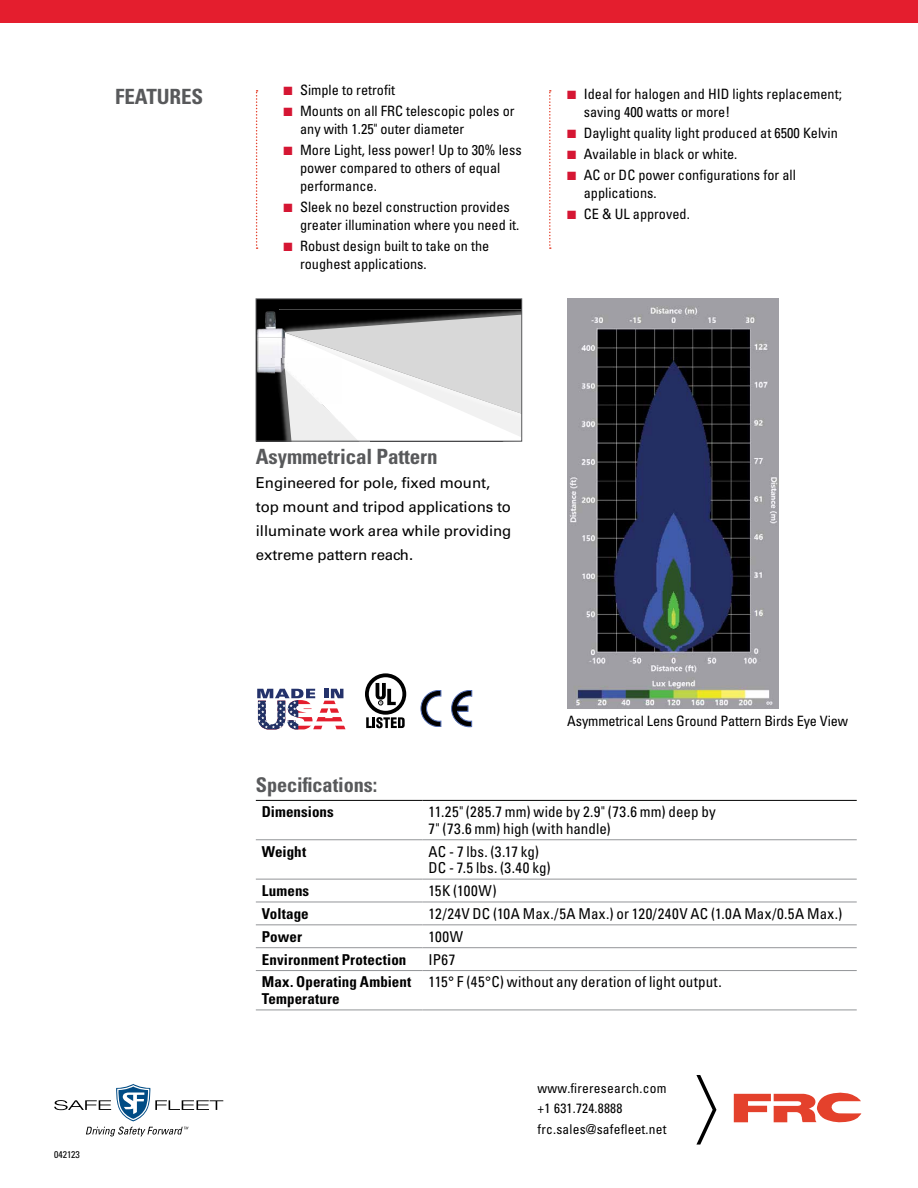
<style>
.page{position:relative;width:918px;height:1188px;background:#fff}
.page>*{position:absolute;margin:0;border:0;box-sizing:border-box;transform-origin:0 0}
.t1{font:700 condensed 21px "Univers LT Std";letter-spacing:-.005em;color:#58595b}
.t2{font:700 condensed 20.25px "Univers LT Std";letter-spacing:-.005em;color:#58595b}
.t3{font:condensed 15px/16.5px "Univers LT Std";letter-spacing:.01em;color:#000}
.t4{font:15px/24px "Univers LT Std";letter-spacing:-.005em;color:#000}
.t5{font:700 condensed 15px/16.5px "Univers LT Std";letter-spacing:.005em;color:#000}
.t6{font:condensed 14.25px/18px "Univers LT Std";color:#000}
.t7{font:condensed 13.5px/20.4px "Univers LT Std";letter-spacing:.015em;color:#000}
.t8{font:condensed 9.75px "Univers LT Pro";letter-spacing:-.005em;color:#000}
.s1{color:#d51633}
</style>
<div class="page">
<svg style="left:549px;top:90px;width:2px;height:159px"></svg>
<svg style="left:256px;top:90px;width:2px;height:159px"></svg>
<div style="left:0;top:0;width:918px;height:23px;background:#e41e2e"></div>
<svg style="left:365px;top:673px;width:41px;height:55px"></svg>
<svg style="left:452px;top:690px;width:20px;height:37px"></svg>
<svg style="left:421px;top:690px;width:20px;height:37px"></svg>
<svg style="left:257px;top:689px;width:89px;height:40px"></svg>
<div style="left:256px;top:299px;width:266px;height:142px;background:#000"></div>
<img style="left:489px;top:311px;width:31px;height:1px">
<img style="left:258px;top:312px;width:26px;height:62px">
<img style="left:276px;top:359px;width:8px;height:46px">
<img style="left:281px;top:405px;width:3px;height:29px">
<svg style="left:284px;top:312px;width:236px;height:127px;background:#d6d7d7"></svg>
<div style="left:256px;top:299px;width:266px;height:142px;border:1px solid #58595b"></div>
<hr style="left:256px;top:839px;width:167px;height:1px;background:#939598">
<hr style="left:423px;top:839px;width:434px;height:1px;background:#939598">
<hr style="left:256px;top:879px;width:167px;height:1px;background:#939598">
<hr style="left:423px;top:879px;width:434px;height:1px;background:#939598">
<hr style="left:423px;top:902px;width:434px;height:1px;background:#939598">
<hr style="left:423px;top:924px;width:434px;height:1px;background:#939598">
<hr style="left:423px;top:947px;width:434px;height:1px;background:#939598">
<hr style="left:423px;top:970px;width:434px;height:1px;background:#939598">
<hr style="left:423px;top:1010px;width:434px;height:1px;background:#939598">
<hr style="left:256px;top:902px;width:167px;height:1px;background:#939598">
<hr style="left:256px;top:800px;width:167px;height:1px;background:#000">
<hr style="left:423px;top:800px;width:434px;height:1px;background:#000">
<hr style="left:256px;top:924px;width:167px;height:1px;background:#939598">
<hr style="left:256px;top:947px;width:167px;height:1px;background:#939598">
<hr style="left:256px;top:970px;width:167px;height:1px;background:#939598">
<hr style="left:256px;top:1010px;width:167px;height:1px;background:#939598">
<img style="left:567px;top:299px;width:212px;height:410px">
<svg style="left:696px;top:1075px;width:20px;height:70px"></svg>
<svg style="left:734px;top:1093px;width:127px;height:30px"></svg>
<svg style="left:86px;top:1127px;width:102px;height:9px"></svg>
<svg style="left:54px;top:1084px;width:169px;height:37px"></svg>
<h1 class="t1" style="left:115px;top:83px;width:89px">FEATURES</h1>
<p class="t6" style="left:284px;top:80px;width:113px"><span class="s1">■</span> Simple to retrofit</p>
<p class="t6" style="left:300px;top:101px;width:216px;text-indent:-16px"><span class="s1">■</span> Mounts on all FRC telescopic poles or any with 1.25" outer diameter</p>
<p class="t6" style="left:300px;top:140px;width:223px;text-indent:-16px"><span class="s1">■</span> More Light, less power! Up to 30% less power compared to others of equal performance.</p>
<p class="t6" style="left:300px;top:197px;width:221px;text-indent:-16px"><span class="s1">■</span> Sleek no bezel construction provides greater illumination where you need it.</p>
<p class="t6" style="left:300px;top:236px;width:191px;text-indent:-16px"><span class="s1">■</span> Robust design built to take on the roughest applications.</p>
<p class="t6" style="left:584px;top:85px;width:260px;text-indent:-16px"><span class="s1">■</span> Ideal for halogen and HID lights replacement; saving 400 watts or more!</p>
<p class="t6" style="left:567px;top:124px;width:272px"><span class="s1">■</span> Daylight quality light produced at 6500 Kelvin</p>
<p class="t6" style="left:567px;top:145px;width:172px"><span class="s1">■</span> Available in black or white.</p>
<p class="t6" style="left:584px;top:166px;width:214px;text-indent:-16px"><span class="s1">■</span> AC or DC power configurations for all applications.</p>
<p class="t6" style="left:567px;top:205px;width:124px"><span class="s1">■</span> CE &amp; UL approved.</p>
<p class="t8" style="left:54px;top:1149px;width:27px">042123</p>
<h1 class="t1" style="left:256px;top:444px;width:183px">Asymmetrical Pattern</h1>
<p class="t4" style="left:256px;top:471px;width:257px">Engineered for pole, fixed mount, top mount and tripod applications to illuminate work area while providing extreme pattern reach.</p>
<p class="t6" style="left:567px;top:712px;width:282px">Asymmetrical Lens Ground Pattern Birds Eye View</p>
<h2 class="t2" style="left:256px;top:772px;width:123px">Specifications:</h2>
<p class="t5" style="left:262px;top:804px;width:74px">Dimensions</p>
<p class="t3" style="left:429px;top:803px;width:289px">11.25" (285.7 mm) wide by 2.9" (73.6 mm) deep by<br>7" (73.6 mm) high (with handle)</p>
<p class="t5" style="left:262px;top:843px;width:46px">Weight</p>
<p class="t3" style="left:429px;top:843px;width:124px">AC - 7 lbs. (3.17 kg)<br>DC - 7.5 lbs. (3.40 kg)</p>
<p class="t5" style="left:262px;top:882px;width:49px">Lumens</p>
<p class="t3" style="left:429px;top:882px;width:69px">15K (100W)</p>
<p class="t5" style="left:262px;top:905px;width:48px">Voltage</p>
<p class="t3" style="left:429px;top:905px;width:415px">12/24V DC (10A Max./5A Max.) or 120/240V AC (1.0A Max/0.5A Max.)</p>
<p class="t5" style="left:262px;top:928px;width:42px">Power</p>
<p class="t3" style="left:429px;top:928px;width:36px">100W</p>
<p class="t5" style="left:262px;top:951px;width:146px">Environment Protection</p>
<p class="t3" style="left:429px;top:951px;width:28px">IP67</p>
<p class="t5" style="left:262px;top:974px;width:151px">Max. Operating Ambient<br>Temperature</p>
<p class="t3" style="left:429px;top:974px;width:295px">115° F (45°C) without any deration of light output.</p>
<p class="t7" style="left:538px;top:1078px;width:130px">www.fireresearch.com +1 631.724.8888 frc.sales@safefleet.net</p>
</div>
